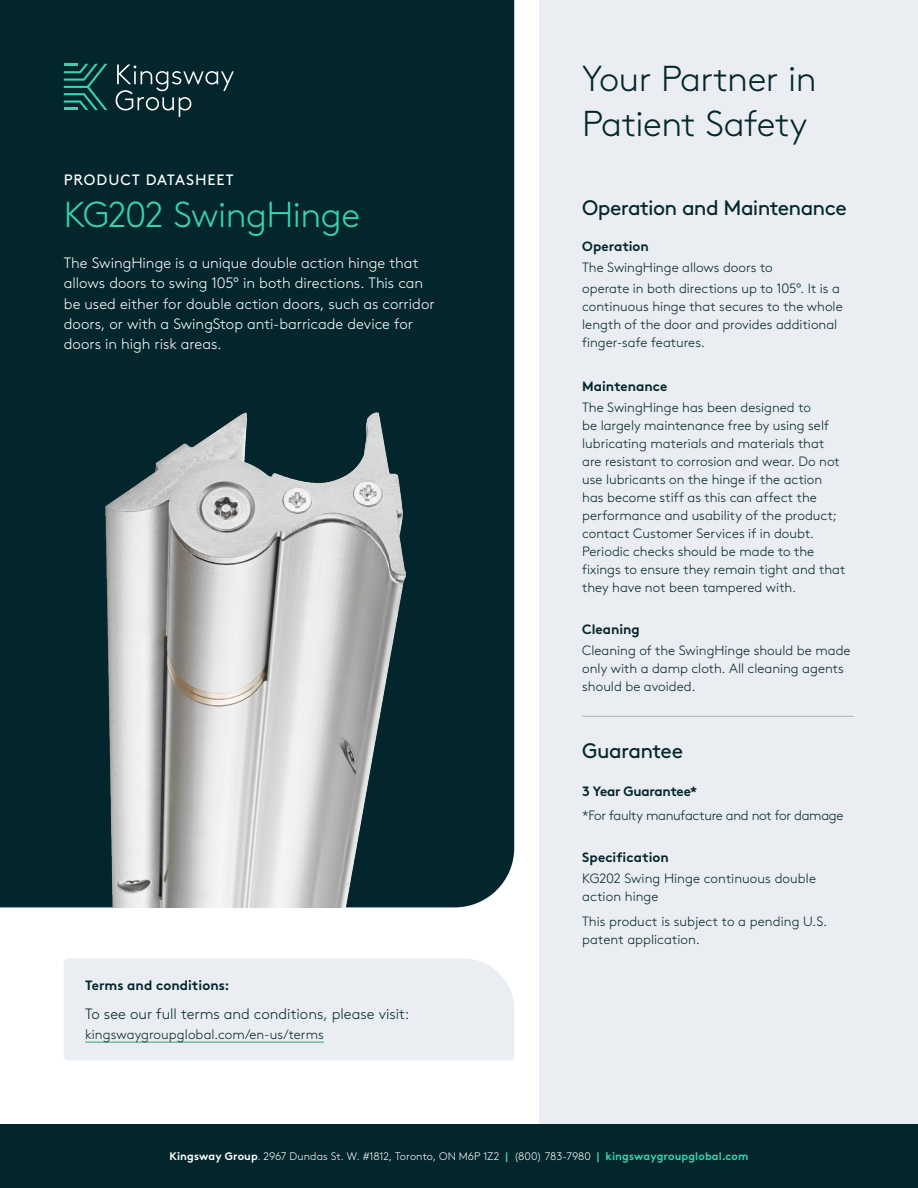
<style>
.page{position:relative;width:918px;height:1188px;background:#fff}
.page>*{position:absolute;margin:0;border:0;box-sizing:border-box;transform-origin:0 0}
.t1{font:300 36px/45px "Brown Pro";letter-spacing:-.015em;color:#03262d}
.t2{font:300 36px "Brown Pro";letter-spacing:-.02em;color:#37d4ae}
.t3{font:21px "Brown Pro";letter-spacing:-.03em;color:#03262d}
.t4{font:300 15px/20.2px "Brown Pro";color:#fff}
.t5{font:300 15px "Brown Pro";color:#03262d}
.t6{font:15px "Brown Pro";letter-spacing:.065em;color:#fff}
.t7{font:300 13.5px/18px "Brown Pro";color:#03262d}
.t8{font:700 13.5px "Brown Pro";color:#03262d}
.t9{font:300 13.5px "Brown Pro";letter-spacing:-.025em;color:#03262d}
.t10{font:700 13.5px "Brown Pro";letter-spacing:-.025em;color:#03262d}
.t11{font:300 10.95px "Brown Pro";letter-spacing:-.005em;color:#fff}
.s1{font-weight:700}
.s2{font-weight:700;color:#37d4ae}
</style>
<div class="page">
<div style="left:0;top:0;width:514px;height:907px;background:#03262d"></div>
<div style="left:540px;top:0;width:378px;height:1188px;background:#eaedf1"></div>
<div style="left:64px;top:958px;width:450px;height:102px;background:#eaedf1"></div>
<hr style="left:85px;top:1041px;width:239px;height:2px;background:#6dbe95">
<svg style="left:116px;top:65px;width:118px;height:52px;background:#234248"></svg>
<svg style="left:64px;top:64px;width:43px;height:46px;background:#10544f"></svg>
<hr style="left:582px;top:716px;width:272px;height:1px;background:#282827">
<img style="left:105px;top:413px;width:300px;height:494px">
<div style="left:0;top:1124px;width:918px;height:64px;background:#03262d"></div>
<p class="t6" style="left:64px;top:169px;width:171px">PRODUCT DATASHEET</p>
<h1 class="t2" style="left:64px;top:188px;width:298px">KG202 SwingHinge</h1>
<p class="t4" style="left:64px;top:252px;width:372px">The SwingHinge is a unique double action hinge that allows doors to swing 105° in both directions. This can be used either for double action doors, such as corridor doors, or with a SwingStop anti-barricade device for doors in high risk areas.</p>
<p class="t8" style="left:85px;top:974px;width:146px">Terms and conditions:</p>
<p class="t5" style="left:85px;top:1003px;width:326px">To see our full terms and conditions, please visit:</p>
<p class="t7" style="left:85px;top:1025px;width:240px">kingswaygroupglobal.com/en-us/terms</p>
<h1 class="t1" style="left:582px;top:53px;width:236px">Your Partner in<br>Patient Safety</h1>
<h2 class="t3" style="left:582px;top:192px;width:266px">Operation and Maintenance</h2>
<p class="t8" style="left:582px;top:235px;width:68px">Operation</p>
<p class="t7" style="left:582px;top:256px;width:259px;line-height:21px">The SwingHinge allows doors to<br>operate in both directions up to 105°. It is a</p>
<p class="t7" style="left:582px;top:296px;width:262px">continuous hinge that secures to the whole length of the door and provides additional finger-safe features.</p>
<p class="t8" style="left:582px;top:376px;width:87px">Maintenance</p>
<p class="t7" style="left:582px;top:398px;width:265px">The SwingHinge has been designed to<br>be largely maintenance free by using self lubricating materials and materials that are resistant to corrosion and wear. Do not use lubricants on the hinge if the action has become stiff as this can affect the performance and usability of the product; contact Customer Services if in doubt.<br>Periodic checks should be made to the fixings to ensure they remain tight and that they have not been tampered with.</p>
<p class="t8" style="left:582px;top:618px;width:59px">Cleaning</p>
<p class="t7" style="left:582px;top:641px;width:270px">Cleaning of the SwingHinge should be made only with a damp cloth. All cleaning agents should be avoided.</p>
<h2 class="t3" style="left:582px;top:734px;width:102px">Guarantee</h2>
<p class="t10" style="left:582px;top:780px;width:117px">3 Year Guarantee*</p>
<p class="t9" style="left:582px;top:806px;width:263px">*For faulty manufacture and not for damage</p>
<p class="t8" style="left:582px;top:847px;width:88px">Specification</p>
<p class="t7" style="left:582px;top:869px;width:235px">KG202 Swing Hinge continuous double action hinge</p>
<p class="t7" style="left:582px;top:912px;width:246px">This product is subject to a pending U.S. patent application.</p>
<p class="t11" style="left:169px;top:1148px;width:581px"><span class="s1">Kingsway Group</span>. 2967 Dundas St. W. #1812, Toronto, ON M6P 1Z2 <span class="s2">|</span> (800) 783-7980 <span class="s2">| kingswaygroupglobal.com</span></p>
</div>
